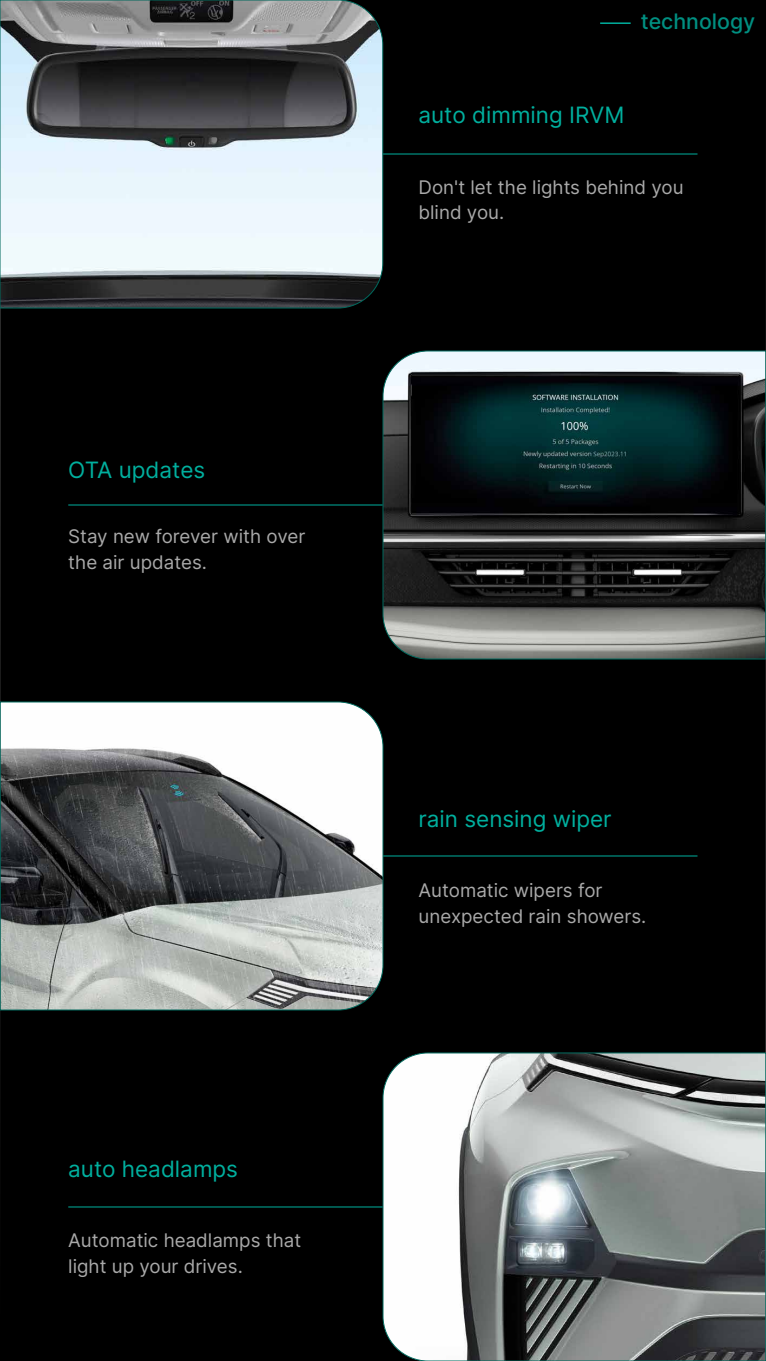
<style>
.page{position:relative;width:766px;height:1361px;background:#fff}
.page>*{position:absolute;margin:0;border:0;box-sizing:border-box;transform-origin:0 0}
.t1{font:22.5px "Inter";color:#00af9e}
.t2{font:500 21.3px "Inter";color:#008f81}
.t3{font:18.75px/25.7px "Inter";color:#a9a9a9}
</style>
<div class="page">
<div style="left:0;top:0;width:765px;height:1361px;background:#000"></div>
<hr style="left:383px;top:154px;width:314px;height:1px;background:#00af9e">
<hr style="left:68px;top:504px;width:314px;height:1px;background:#00af9e">
<hr style="left:68px;top:1206px;width:314px;height:1px;background:#00af9e">
<hr style="left:383px;top:855px;width:314px;height:1px;background:#00af9e">
<svg style="left:0;top:0;width:383px;height:309px;background:#959ca0"></svg>
<svg style="left:382px;top:350px;width:383px;height:310px;background:#384343"></svg>
<svg style="left:0;top:701px;width:383px;height:309px"></svg>
<svg style="left:382px;top:1052px;width:383px;height:309px"></svg>
<hr style="left:600px;top:22px;width:30px;height:2px;background:#00af9e">
<p class="t1" style="left:68px;top:453px;width:138px">OTA updates</p>
<p class="t3" style="left:68px;top:523px;width:238px">Stay new forever with over the air updates.</p>
<p class="t1" style="left:68px;top:1152px;width:171px">auto headlamps</p>
<p class="t3" style="left:68px;top:1226px;width:234px">Automatic headlamps that light up your drives.</p>
<p class="t2" style="left:640px;top:6px;width:116px">technology</p>
<p class="t1" style="left:418px;top:99px;width:207px">auto dimming IRVM</p>
<p class="t3" style="left:418px;top:173px;width:266px">Don't let the lights behind you blind you.</p>
<p class="t1" style="left:418px;top:802px;width:194px">rain sensing wiper</p>
<p class="t3" style="left:418px;top:877px;width:229px">Automatic wipers for unexpected rain showers.</p>
</div>
